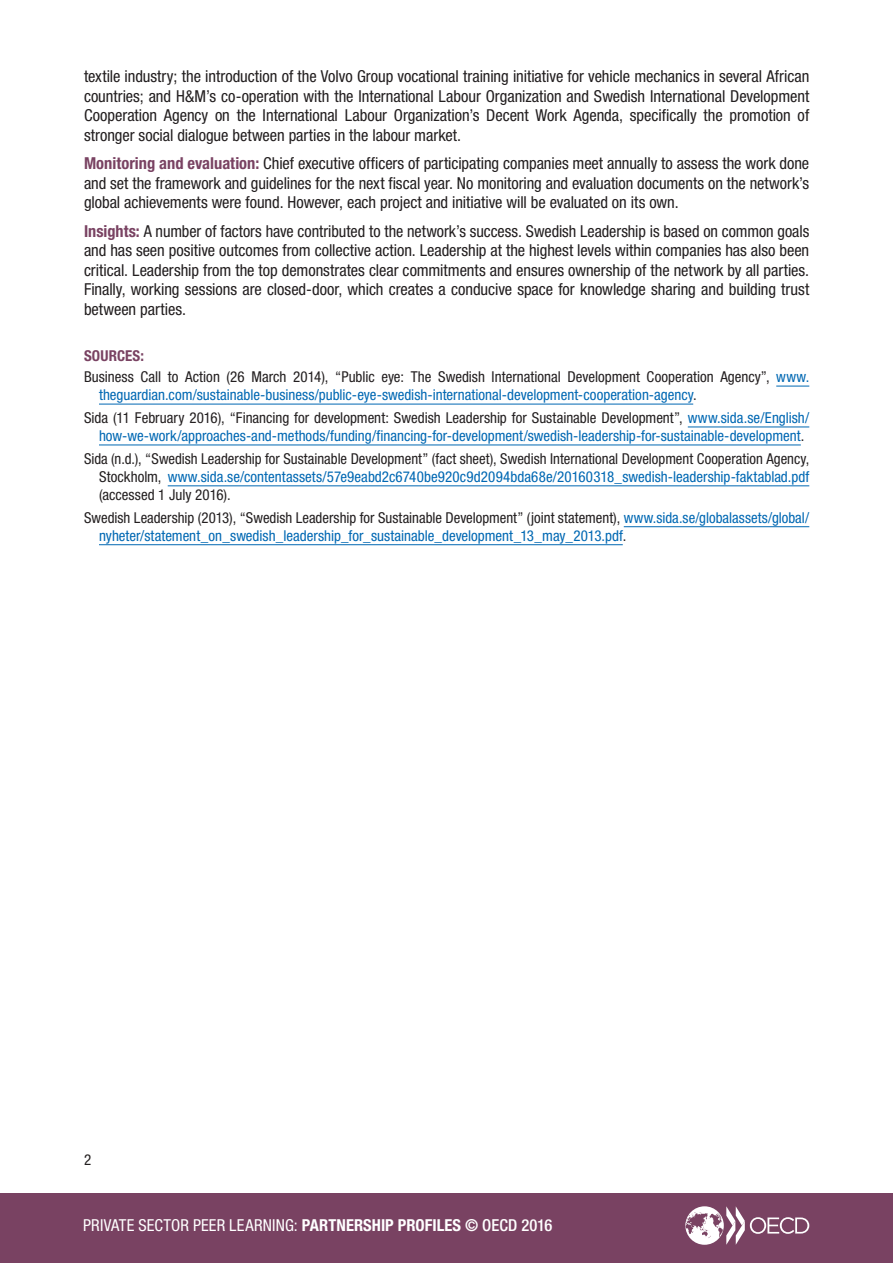
<style>
.page{position:relative;width:893px;height:1263px;background:#fff}
.page>*{position:absolute;margin:0;border:0;box-sizing:border-box;transform-origin:0 0}
.Body_Text_ColourToCo{font:condensed 16.5px/19.5px "Helvetica Neue LT Std";letter-spacing:-.005em;color:#231f20;text-align:justify}
.t1{font:condensed 16.5px "Helvetica Neue LT Std";letter-spacing:.01em;color:#fff}
.Biblio_Entry{font:condensed 15px/18px "Helvetica Neue LT Std";color:#0168b3}
.Biblio_Entry-2{font:condensed 15px/18px "Helvetica Neue LT Std";color:#231f20;text-align:justify}
.SOURCE_Heading{font:700 condensed 15px "Helvetica Neue LT Std";letter-spacing:.01em;color:#794262}
.Folio{font:condensed 15px "Helvetica Neue LT Std";color:#231f20}
.s1{font-weight:700;color:#794262}
.s2{color:#231f20}
.s3{color:#0168b3}
.s4{font-weight:700}
.s5{font-weight:500}
</style>
<div class="page">
<div style="left:0;top:1193px;width:893px;height:70px;background:#794262"></div>
<svg style="left:685px;top:1206px;width:124px;height:39px"></svg>
<hr style="left:776px;top:386px;width:33px;height:1px;background:#0168b3">
<hr style="left:99px;top:404px;width:594px;height:1px;background:#0168b3">
<hr style="left:688px;top:427px;width:121px;height:1px;background:#0168b3">
<hr style="left:99px;top:445px;width:702px;height:1px;background:#0168b3">
<hr style="left:168px;top:485px;width:641px;height:1px;background:#0168b3">
<hr style="left:624px;top:526px;width:185px;height:1px;background:#0168b3">
<hr style="left:99px;top:544px;width:524px;height:1px;background:#0168b3">
<p class="Body_Text_ColourToCo" style="left:84px;top:67px;width:727px">textile industry; the introduction of the Volvo Group vocational training initiative for vehicle mechanics in several African countries; and H&amp;M’s co-operation with the International Labour Organization and Swedish International Development Cooperation Agency on the International Labour Organization’s Decent Work Agenda, specifically the promotion of stronger social dialogue between parties in the labour market.</p>
<p class="Body_Text_ColourToCo" style="left:84px;top:154px;width:727px"><span class="s1">Monitoring and evaluation:</span> Chief executive officers of participating companies meet annually to assess the work done and set the framework and guidelines for the next fiscal year. No monitoring and evaluation documents on the network’s global achievements were found. However, each project and initiative will be evaluated on its own.</p>
<p class="Body_Text_ColourToCo" style="left:84px;top:221px;width:727px"><span class="s1">Insights:</span> A number of factors have contributed to the network’s success. Swedish Leadership is based on common goals and has seen positive outcomes from collective action. Leadership at the highest levels within companies has also been critical. Leadership from the top demonstrates clear commitments and ensures ownership of the network by all parties.<br>Finally, working sessions are closed-door, which creates a conducive space for knowledge sharing and building trust between parties.</p>
<p class="SOURCE_Heading" style="left:84px;top:347px;width:62px">SOURCES:</p>
<p class="Biblio_Entry" style="left:99px;top:368px;width:712px;text-indent:-15px"><span class="s2">Business Call to Action (26 March 2014), “Public eye: The Swedish International Development Cooperation Agency”,</span> www. theguardian.com/sustainable-business/public-eye-swedish-international-development-cooperation-agency<span class="s2">.</span></p>
<p class="Biblio_Entry" style="left:99px;top:409px;width:712px;text-indent:-15px"><span class="s2">Sida (11 February 2016), “Financing for development: Swedish Leadership for Sustainable Development”,</span> www.sida.se/English/ how-we-work/approaches-and-methods/funding/financing-for-development/swedish-leadership-for-sustainable-development<span class="s2">.</span></p>
<p class="Biblio_Entry-2" style="left:99px;top:450px;width:712px;text-indent:-15px">Sida (n.d.), “Swedish Leadership for Sustainable Development” (fact sheet), Swedish International Development Cooperation Agency, Stockholm, <span class="s3">www.sida.se/contentassets/57e9eabd2c6740be920c9d2094bda68e/20160318_swedish-leadership-faktablad.pdf </span>(accessed 1 July 2016).</p>
<p class="Biblio_Entry" style="left:99px;top:509px;width:712px;text-indent:-15px"><span class="s2">Swedish Leadership (2013), “Swedish Leadership for Sustainable Development” (joint statement),</span> www.sida.se/globalassets/global/ nyheter/statement_on_swedish_leadership_for_sustainable_development_13_may_2013.pdf<span class="s2">.</span></p>
<p class="Folio" style="left:84px;top:1151px;width:9px">2</p>
<p class="t1" style="left:83px;top:1216px;width:471px">PRIVATE SECTOR PEER LEARNING: <span class="s4">PARTNERSHIP PROFILES</span> <span class="s5">© OECD 2016</span></p>
</div>
